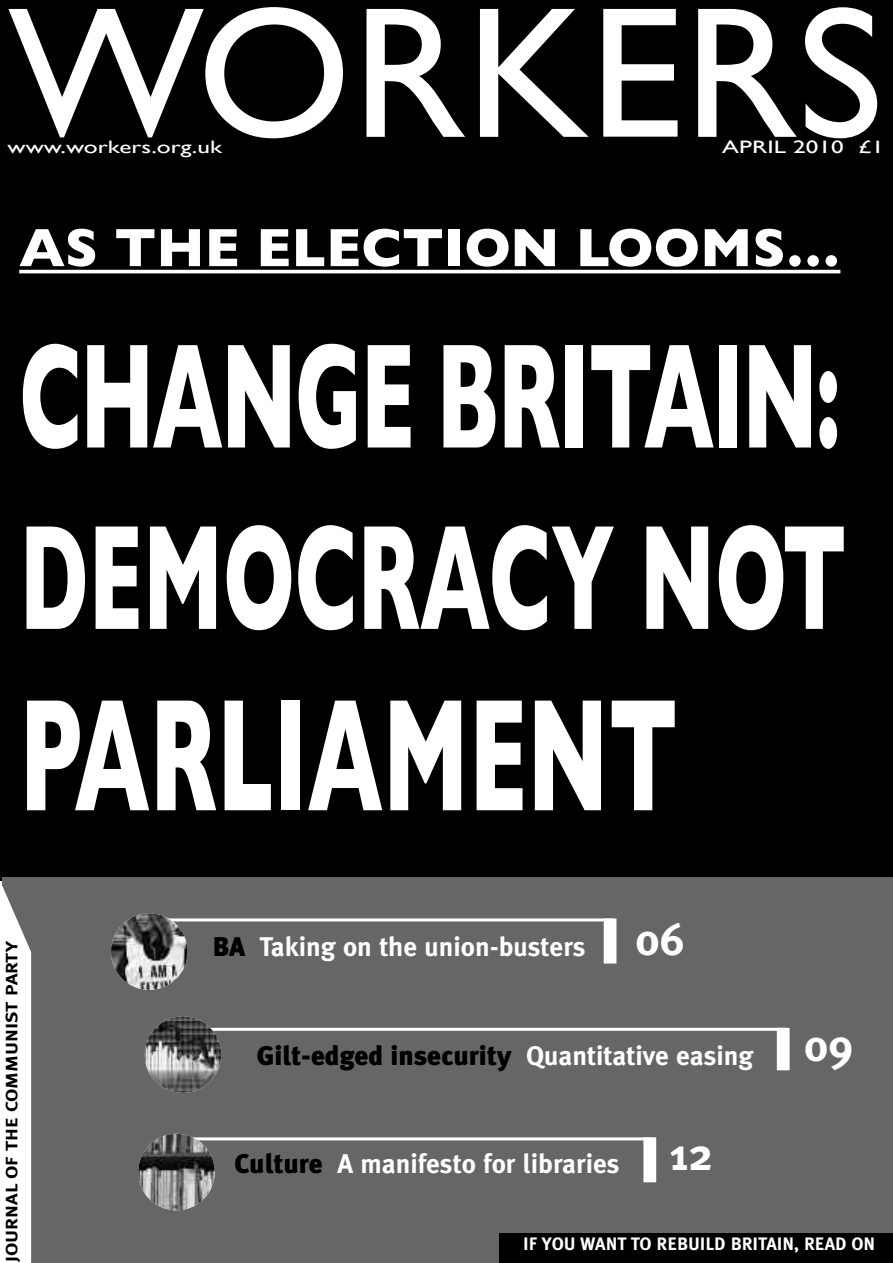
<style>
.page{position:relative;width:893px;height:1263px;background:#fff}
.page>*{position:absolute;margin:0;border:0;box-sizing:border-box;transform-origin:0 0}
.t1{font:187.5px "Gill Sans";letter-spacing:.005em;color:#fff}
.t2{font:700 162px "Gill Sans";color:#fff;scale:.56 1}
.t3{font:700 151.2px/181.4px "Gill Sans";letter-spacing:-.02em;color:#fff;scale:.56 1}
.t4{font:700 54.6px "Gill Sans";color:#fff}
.t5{font:700 45px "Meta Plus";color:#fff}
.t6{font:700 27px "Meta Plus";color:#fff}
.t7{font:900 27px "Meta Plus";color:#000}
.t8{font:700 18px "Meta Plus";color:#fff}
.t9{font:18px "Gill Sans";letter-spacing:.005em;color:#fff;scale:1.4 1}
.t10{font:700 16.5px "Meta Plus";color:#000;scale:1.2 1}
.s1{font-weight:900;color:#000}
.s2{font-weight:700;color:#fff}
.s3{font-size:45px}
</style>
<div class="page">
<div style="left:0;top:0;width:893px;height:189px;background:#000"></div>
<div style="left:0;top:189px;width:893px;height:691px;background:#000"></div>
<hr style="left:19px;top:270px;width:821px;height:3px;background:#fff">
<div style="left:3px;top:877px;width:890px;height:386px;background:#666"></div>
<hr style="left:182px;top:1137px;width:469px;height:3px;background:#fff">
<div style="left:643px;top:1137px;width:13px;height:45px;background:#fff"></div>
<hr style="left:200px;top:1028px;width:587px;height:3px;background:#fff">
<hr style="left:153px;top:918px;width:461px;height:3px;background:#fff">
<div style="left:777px;top:1028px;width:13px;height:42px;background:#fff"></div>
<div style="left:604px;top:918px;width:12px;height:45px;background:#fff"></div>
<div style="left:499px;top:1233px;width:394px;height:30px;background:#000"></div>
<svg style="left:0;top:880px;width:31px;height:383px"></svg>
<img style="left:111px;top:913px;width:77px;height:77px;border-radius:50%">
<img style="left:145px;top:1016px;width:76px;height:77px;border-radius:50%">
<img style="left:138px;top:1134px;width:77px;height:76px;border-radius:50%">
<h1 class="t1" style="left:8px;top:-35px;width:876px">WORKERS</h1>
<p class="t9" style="left:722px;top:137px;width:117px">APRIL 2010 £1</p>
<p class="t9" style="left:8px;top:137px;width:155px">www.workers.org.uk</p>
<h3 class="t4" style="left:19px;top:216px;width:823px">AS THE ELECTION LOOMS…</h3>
<h3 class="t3" style="left:19px;top:305px;width:1478px">CHANGE BRITAIN:<br>DEMOCRACY NOT</h3>
<h2 class="t2" style="left:19px;top:661px;width:1177px">PARLIAMENT</h2>
<p class="t10" style="left:6px;top:1262px;width:269px;rotate:-90deg">JOURNAL OF THE COMMUNIST PARTY</p>
<p class="t6" style="left:212px;top:937px;width:375px"><span class="s1">BA</span> Taking on the union-busters</p>
<h3 class="t5" style="left:635px;top:924px;width:51px">06</h3>
<p class="t7" style="left:257px;top:1046px;width:498px">Gilt-edged insecurity <span class="s2">Quantitative easing</span></p>
<p class="t6" style="left:235px;top:1154px;width:480px"><span class="s1">Culture</span> A manifesto for libraries <span class="s3">12</span></p>
<h3 class="t5" style="left:804px;top:1030px;width:52px">09</h3>
<p class="t8" style="left:523px;top:1237px;width:354px">IF YOU WANT TO REBUILD BRITAIN, READ ON</p>
</div>
